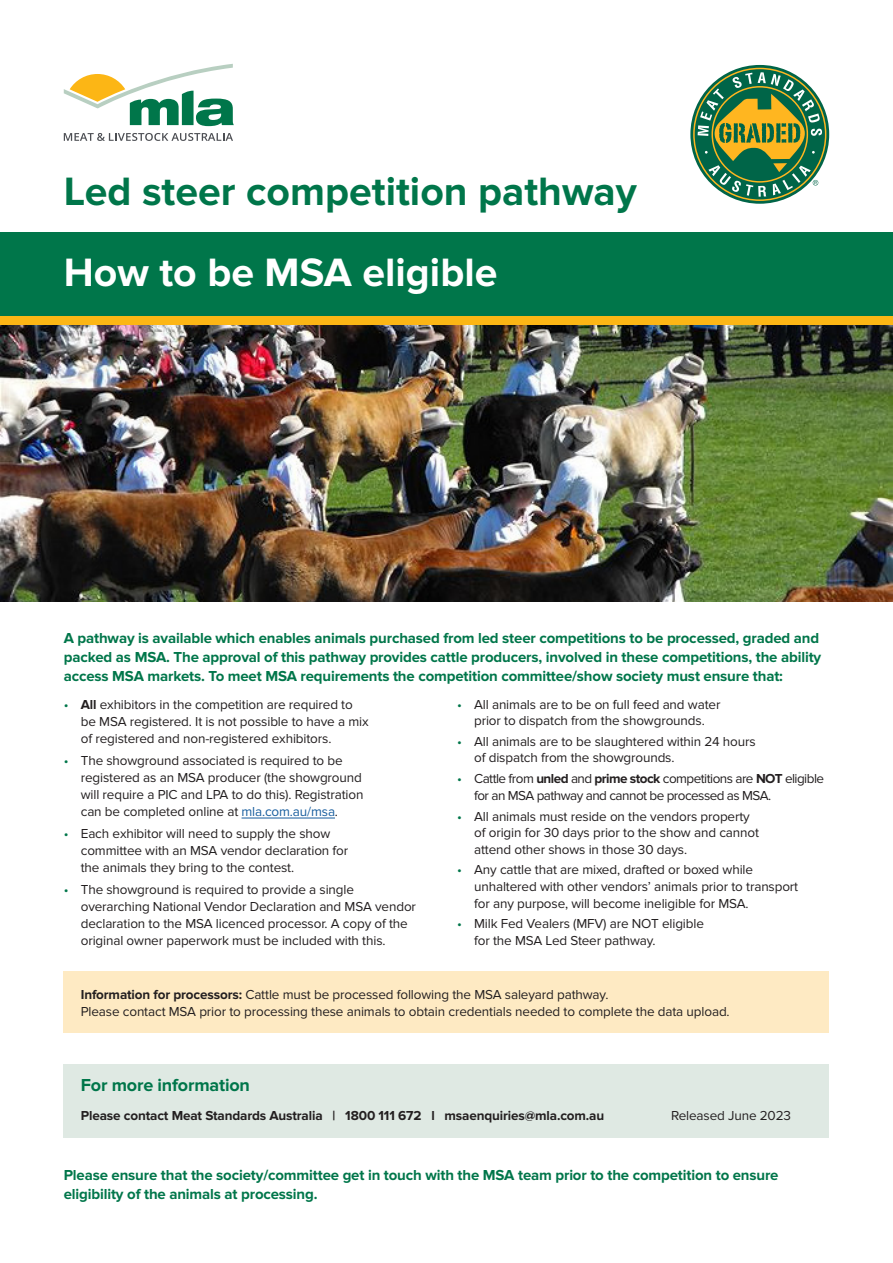
<style>
.page{position:relative;width:893px;height:1263px;background:#fff}
.page>*{position:absolute;margin:0;border:0;box-sizing:border-box;transform-origin:0 0}
.t1{font:700 41.1px "Proxima Nova";color:#00764a}
.t2{font:700 41.1px "Proxima Nova";color:#fff}
.Heading_2{font:700 18px "Proxima Nova";letter-spacing:-.01em;color:#00764a}
.Heading_3{font:700 15px/18.8px "Proxima Nova";letter-spacing:-.01em;color:#00764a}
.Body_copy{font:13.5px/17.2px "Proxima Nova";letter-spacing:-.01em;color:#231f20}
.Body_copy-2{font:13.5px/16.5px "Proxima Nova";letter-spacing:-.04em;color:#231f20}
.Body_copy-3{font:700 13.5px "Proxima Nova";letter-spacing:-.01em;color:#231f20}
.s1{color:#00764a}
.s2{font-weight:700}
.s3{color:#175d9e}
</style>
<div class="page">
<img style="left:0;top:325px;width:893px;height:277px">
<div style="left:0;top:316px;width:893px;height:9px;background:#fcb615"></div>
<div style="left:0;top:233px;width:893px;height:83px;background:#00764a"></div>
<svg style="left:693px;top:68px;width:133px;height:133px"></svg>
<svg style="left:64px;top:64px;width:170px;height:62px"></svg>
<svg style="left:64px;top:133px;width:169px;height:8px"></svg>
<hr style="left:242px;top:818px;width:93px;height:1px;background:#175d9e">
<div style="left:64px;top:1064px;width:765px;height:73px;background:#dfe9e3"></div>
<div style="left:64px;top:971px;width:765px;height:61px;background:#feeac3"></div>
<p class="t1" style="left:64px;top:168px;width:575px">Led steer competition pathway</p>
<p class="t2" style="left:64px;top:249px;width:435px">How to be MSA eligible</p>
<p class="Heading_3" style="left:64px;top:629px;width:759px">A pathway is available which enables animals purchased from led steer competitions to be processed, graded and packed as MSA. The approval of this pathway provides cattle producers, involved in these competitions, the ability access MSA markets. To meet MSA requirements the competition committee/show society must ensure that:</p>
<p class="Body_copy" style="left:81px;top:696px;width:289px;text-indent:-17px"><span class="s1">•</span> <span class="s2">All</span> exhibitors in the competition are required to be MSA registered. It is not possible to have a mix of registered and non‑registered exhibitors.</p>
<p class="Body_copy" style="left:81px;top:752px;width:284px;text-indent:-17px"><span class="s1">•</span> The showground associated is required to be registered as an MSA producer (the showground will require a PIC and LPA to do this). Registration can be completed online at <span class="s3">mla.com.au/msa</span>.</p>
<p class="Body_copy" style="left:81px;top:825px;width:269px;text-indent:-17px"><span class="s1">•</span> Each exhibitor will need to supply the show committee with an MSA vendor declaration for the animals they bring to the contest.</p>
<p class="Body_copy" style="left:81px;top:881px;width:337px;text-indent:-17px"><span class="s1">•</span> The showground is required to provide a single overarching National Vendor Declaration and MSA vendor declaration to the MSA licenced processor. A copy of the original owner paperwork must be included with this.</p>
<p class="Body_copy" style="left:457px;top:696px;width:265px;line-height:16.5px;text-align:center"><span class="s1">•</span> All animals are to be on full feed and water prior to dispatch from the showgrounds.</p>
<p class="Body_copy" style="left:474px;top:733px;width:283px;line-height:16.5px;text-indent:-17px"><span class="s1">•</span> All animals are to be slaughtered within 24 hours of dispatch from the showgrounds.</p>
<p class="Body_copy-2" style="left:474px;top:771px;width:351px;text-indent:-17px"><span class="s1">•</span> Cattle from <span class="s2">unled</span> and <span class="s2">prime stock</span> competitions are <span class="s2">NOT</span> eligible for an MSA pathway and cannot be processed as MSA.</p>
<p class="Body_copy" style="left:474px;top:808px;width:286px;line-height:16.5px;text-indent:-17px"><span class="s1">•</span> All animals must reside on the vendors property of origin for 30 days prior to the show and cannot attend other shows in those 30 days.</p>
<p class="Body_copy" style="left:474px;top:862px;width:326px;line-height:16.5px;text-indent:-17px"><span class="s1">•</span> Any cattle that are mixed, drafted or boxed while unhaltered with other vendors’ animals prior to transport for any purpose, will become ineligible for MSA.</p>
<p class="Body_copy" style="left:474px;top:916px;width:231px;line-height:16.5px;text-indent:-17px"><span class="s1">•</span> Milk Fed Vealers (MFV) are NOT eligible for the MSA Led Steer pathway.</p>
<p class="Body_copy" style="left:81px;top:986px;width:650px;line-height:16.5px"><span class="s2">Information for processors:</span> Cattle must be processed following the MSA saleyard pathway.<br>Please contact MSA prior to processing these animals to obtain credentials needed to complete the data upload.</p>
<p class="Heading_2" style="left:81px;top:1074px;width:171px">For more information</p>
<p class="Body_copy-3" style="left:81px;top:1108px;width:525px">Please contact Meat Standards Australia | 1800 111 672 l msaenquiries@mla.com.au</p>
<p class="Body_copy" style="left:671px;top:1107px;width:122px">Released June 2023</p>
<p class="Heading_3" style="left:64px;top:1166px;width:716px">Please ensure that the society/committee get in touch with the MSA team prior to the competition to ensure eligibility of the animals at processing.</p>
</div>
